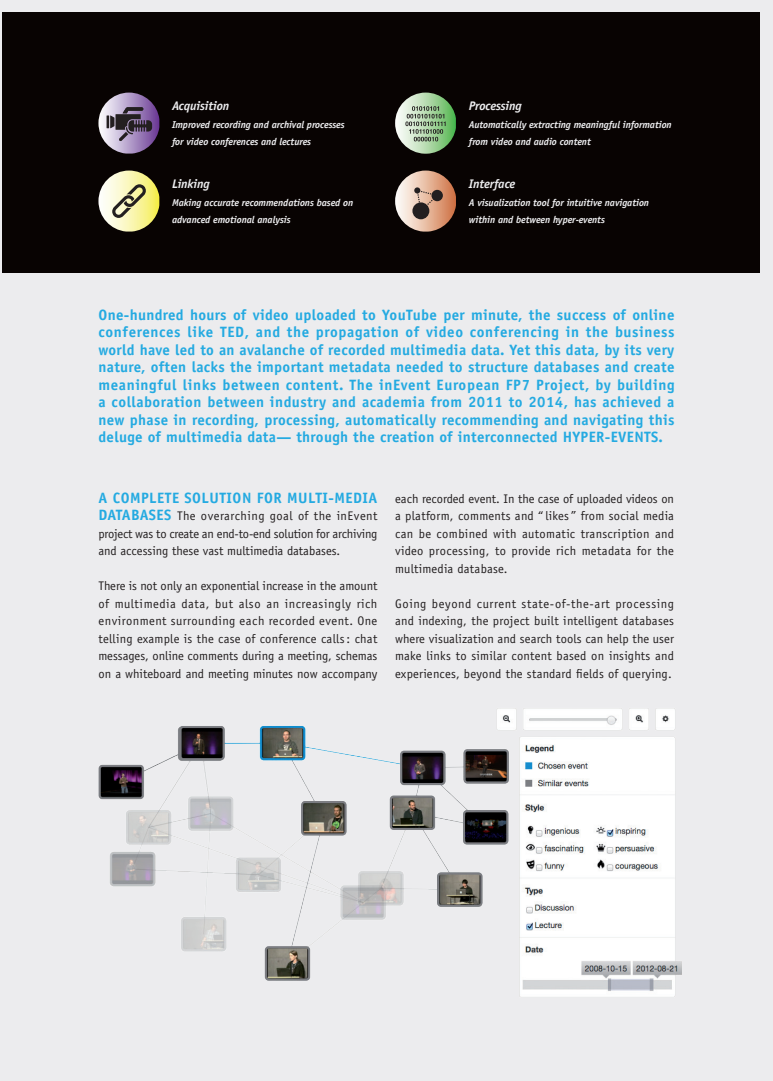
<style>
.page{position:relative;width:773px;height:1081px;background:#fff}
.page>*{position:absolute;margin:0;border:0;box-sizing:border-box;transform-origin:0 0}
.t1{font:700 15px/17.5px "Officina Sans";letter-spacing:.02em;color:#24aae1;text-align:justify}
.t2{font:12.5px/17.5px "Officina Sans";color:#231f20;text-align:justify}
.t3{font:italic 700 12.5px "Officina Sans";letter-spacing:-.01em;color:#ececee}
.t4{font:italic 700 10px/17.5px "Officina Sans";letter-spacing:-.01em;color:#ececee}
.s1{font-weight:700;font-size:15px;color:#24aae1}
</style>
<div class="page">
<div style="left:0;top:0;width:772px;height:1081px;background:#ececee"></div>
<div style="left:2px;top:12px;width:757px;height:260px;background:#080302"></div>
<img style="left:395px;top:93px;width:61px;height:61px">
<svg style="left:405px;top:106px;width:40px;height:35px"></svg>
<img style="left:98px;top:93px;width:61px;height:61px">
<svg style="left:106px;top:107px;width:46px;height:34px;background:#776983"></svg>
<img style="left:98px;top:170px;width:61px;height:61px">
<svg style="left:112px;top:184px;width:34px;height:34px"></svg>
<img style="left:395px;top:170px;width:61px;height:62px">
<div style="left:431px;top:190px;width:12px;height:11px;background:#231f20;border-radius:50%"></div>
<div style="left:412px;top:202px;width:17px;height:17px;background:#231f20;border-radius:50%"></div>
<svg style="left:414px;top:187px;width:24px;height:24px"></svg>
<img style="left:98px;top:709px;width:584px;height:288px">
<p class="t3" style="left:172px;top:98px;width:59px">Acquisition</p>
<p class="t4" style="left:172px;top:116px;width:174px">Improved recording and archival processes for video conferences and lectures</p>
<p class="t3" style="left:172px;top:176px;width:39px">Linking</p>
<p class="t4" style="left:172px;top:194px;width:183px">Making accurate recommendations based on advanced emotional analysis</p>
<p class="t3" style="left:469px;top:98px;width:54px">Processing</p>
<p class="t4" style="left:469px;top:116px;width:204px">Automatically extracting meaningful information from video and audio content</p>
<p class="t3" style="left:469px;top:176px;width:48px">Interface</p>
<p class="t4" style="left:469px;top:194px;width:182px">A visualization tool for intuitive navigation within and between hyper-events</p>
<p class="t1" style="left:98px;top:306px;width:577px">One-hundred hours of video uploaded to YouTube per minute, the success of online conferences like TED, and the propagation of video conferencing in the business world have led to an avalanche of recorded multimedia data. Yet this data, by its very nature, often lacks the important metadata needed to structure databases and create meaningful links between content. The inEvent European FP7 Project, by building a collaboration between industry and academia from 2011 to 2014, has achieved a new phase in recording, processing, automatically recommending and navigating this deluge of multimedia data— through the creation of interconnected HYPER-EVENTS.</p>
<p class="t1" style="left:98px;top:489px;width:280px">A COMPLETE SOLUTION FOR MULTI-MEDIA</p>
<p class="t2" style="left:98px;top:507px;width:280px"><span class="s1">DATABASES</span> The overarching goal of the inEvent project was to create an end-to-end solution for archiving and accessing these vast multimedia databases.</p>
<p class="t2" style="left:98px;top:577px;width:280px">There is not only an exponential increase in the amount of multimedia data, but also an increasingly rich environment surrounding each recorded event. One telling example is the case of conference calls: chat messages, online comments during a meeting, schemas on a whiteboard and meeting minutes now accompany</p>
<p class="t2" style="left:395px;top:490px;width:280px">each recorded event. In the case of uploaded videos on a platform, comments and “ likes ” from social media can be combined with automatic transcription and video processing, to provide rich metadata for the multimedia database.</p>
<p class="t2" style="left:395px;top:595px;width:280px">Going beyond current state-of-the-art processing and indexing, the project built intelligent databases where visualization and search tools can help the user make links to similar content based on insights and experiences, beyond the standard fields of querying.</p>
</div>
